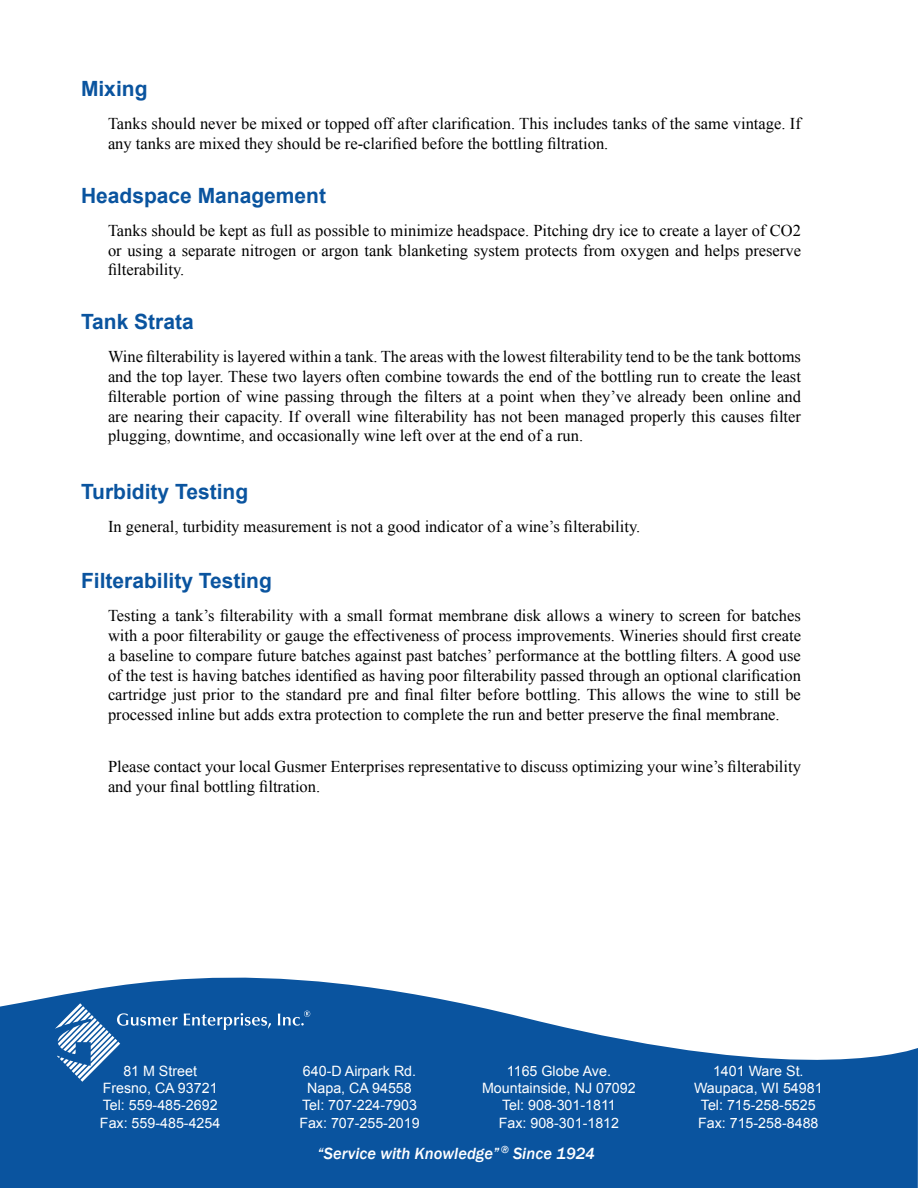
<style>
.page{position:relative;width:918px;height:1188px;background:#fff}
.page>*{position:absolute;margin:0;border:0;box-sizing:border-box;transform-origin:0 0}
.t1{font:700 21px "Arial";color:#0a549f}
.t2{font:italic 500 16.65px "Franklin Gothic";color:#fff}
.t3{font:16.5px/19.8px "Times New Roman";color:#000;text-align:justify}
.t4{font:14.25px/17.1px "Arial";color:#fff;text-align:center}
</style>
<div class="page">
<svg style="left:0;top:977px;width:918px;height:211px;fill:#0a549f"></svg>
<svg style="left:184px;top:1013px;width:87px;height:17px"></svg>
<svg style="left:55px;top:1003px;width:123px;height:79px;background:#3370af"></svg>
<svg style="left:278px;top:1011px;width:32px;height:15px"></svg>
<p class="t1" style="left:81px;top:75px;width:68px">Mixing</p>
<p class="t3" style="left:108px;top:114px;width:694px">Tanks should never be mixed or topped off after clarification. This includes tanks of the same vintage. If any tanks are mixed they should be re-clarified before the bottling filtration.</p>
<p class="t1" style="left:81px;top:181px;width:247px">Headspace Management</p>
<p class="t3" style="left:108px;top:220px;width:695px">Tanks should be kept as full as possible to minimize headspace. Pitching dry ice to create a layer of CO2 or using a separate nitrogen or argon tank blanketing system protects from oxygen and helps preserve filterability.</p>
<p class="t1" style="left:81px;top:308px;width:114px">Tank Strata</p>
<p class="t3" style="left:108px;top:347px;width:695px">Wine filterability is layered within a tank. The areas with the lowest filterability tend to be the tank bottoms and the top layer. These two layers often combine towards the end of the bottling run to create the least filterable portion of wine passing through the filters at a point when they’ve already been online and are nearing their capacity. If overall wine filterability has not been managed properly this causes filter plugging, downtime, and occasionally wine left over at the end of a run.</p>
<p class="t1" style="left:81px;top:477px;width:169px">Turbidity Testing</p>
<p class="t3" style="left:108px;top:516px;width:534px">In general, turbidity measurement is not a good indicator of a wine’s filterability.</p>
<p class="t1" style="left:81px;top:567px;width:192px">Filterability Testing</p>
<p class="t3" style="left:108px;top:606px;width:695px">Testing a tank’s filterability with a small format membrane disk allows a winery to screen for batches with a poor filterability or gauge the effectiveness of process improvements. Wineries should first create a baseline to compare future batches against past batches’ performance at the bottling filters. A good use of the test is having batches identified as having poor filterability passed through an optional clarification cartridge just prior to the standard pre and final filter before bottling. This allows the wine to still be processed inline but adds extra protection to complete the run and better preserve the final membrane.</p>
<p class="t3" style="left:108px;top:757px;width:694px">Please contact your local Gusmer Enterprises representative to discuss optimizing your wine’s filterability and your final bottling filtration.</p>
<p class="t4" style="left:100px;top:1063px;width:122px">81 M Street<br>Fresno, CA 93721<br>Tel: 559-485-2692<br>Fax: 559-485-4254</p>
<p class="t4" style="left:299px;top:1063px;width:122px">640-D Airpark Rd.<br>Napa, CA 94558<br>Tel: 707-224-7903<br>Fax: 707-255-2019</p>
<p class="t4" style="left:482px;top:1063px;width:155px">1165 Globe Ave.<br>Mountainside, NJ 07092<br>Tel: 908-301-1811<br>Fax: 908-301-1812</p>
<p class="t4" style="left:694px;top:1063px;width:130px">1401 Ware St.<br>Waupaca, WI 54981<br>Tel: 715-258-5525<br>Fax: 715-258-8488</p>
<p class="t2" style="left:318px;top:1143px;width:279px">“Service with Knowledge” <sup>®</sup> Since 1924</p>
</div>
